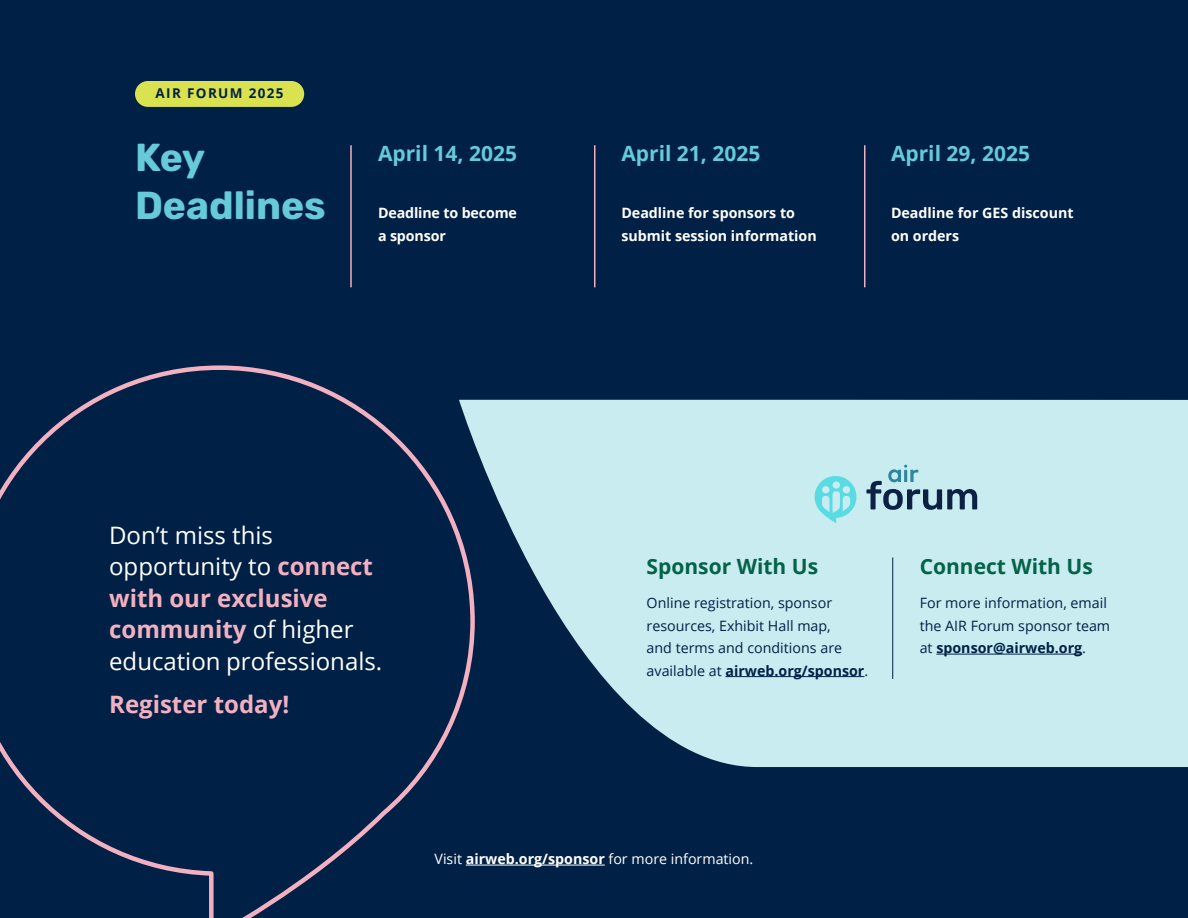
<style>
.page{position:relative;width:1188px;height:918px;background:#002145}
.page>*{position:absolute;margin:0;border:0;box-sizing:border-box;transform-origin:0 0}
.Headline{font:700 39px/48px "Rubik";color:#66cad8}
.Subhead{font:24px/31.5px "Open Sans";color:#fff}
.Subhead-2{font:700 24px "Open Sans";color:#f3b0c1}
.Subhead-3{font:700 21px "Open Sans";color:#66cad8}
.Subhead-4{font:700 21px "Open Sans";color:#046247}
.Body{font:14.25px/22.5px "Open Sans";color:#002145}
.Body-2{font:700 14.25px/22.5px "Open Sans";color:#fff}
.Body-3{font:14.25px "Open Sans";color:#fff}
.t1{font:700 13.5px "Open Sans";letter-spacing:.1em;color:#002145}
.s1{font-weight:700;color:#f3b0c1}
.s2{font-weight:700}
</style>
<div class="page">
<svg style="left:477px;top:400px;width:711px;height:367px;background:#b2d5dd"></svg>
<hr style="left:936px;top:654px;width:146px;height:1px;background:#002145">
<hr style="left:725px;top:676px;width:139px;height:1px;background:#002145">
<hr style="left:892px;top:557px;width:1px;height:122px;background:#002145">
<svg style="left:0;top:365px;width:477px;height:553px"></svg>
<hr style="left:350px;top:145px;width:2px;height:142px;background:#f3b0c1">
<hr style="left:594px;top:145px;width:2px;height:142px;background:#f3b0c1">
<hr style="left:864px;top:145px;width:2px;height:142px;background:#f3b0c1">
<hr style="left:466px;top:865px;width:139px;height:1px;background:#fff">
<div style="left:135px;top:81px;width:169px;height:26px;background:#dae250;border-radius:13px"></div>
<svg style="left:815px;top:476px;width:41px;height:47px;background:#91e3e9"></svg>
<svg style="left:866px;top:465px;width:111px;height:45px"></svg>
<p class="t1" style="left:156px;top:84px;width:130px">AIR FORUM 2025</p>
<p class="Headline" style="left:135px;top:135px;width:192px">Key<br>Deadlines</p>
<p class="Subhead-3" style="left:378px;top:139px;width:141px">April 14, 2025</p>
<p class="Body-2" style="left:378px;top:202px;width:141px">Deadline to become a sponsor</p>
<p class="Subhead-3" style="left:621px;top:139px;width:141px">April 21, 2025</p>
<p class="Body-2" style="left:621px;top:202px;width:197px">Deadline for sponsors to submit session information</p>
<p class="Subhead-3" style="left:891px;top:139px;width:141px">April 29, 2025</p>
<p class="Body-2" style="left:891px;top:202px;width:184px">Deadline for GES discount on orders</p>
<p class="Subhead" style="left:109px;top:519px;width:275px">Don’t miss this opportunity to <span class="s1">connect with our exclusive community</span> of higher education professionals.</p>
<p class="Subhead-2" style="left:109px;top:688px;width:182px">Register today!</p>
<p class="Subhead-4" style="left:647px;top:551px;width:173px">Sponsor With Us</p>
<p class="Body" style="left:647px;top:591px;width:223px">Online registration, sponsor resources, Exhibit Hall map,<br>and terms and conditions are available at <span class="s2">airweb.org/sponsor</span>.</p>
<p class="Subhead-4" style="left:920px;top:551px;width:175px">Connect With Us</p>
<p class="Body" style="left:920px;top:591px;width:192px">For more information, email the AIR Forum sponsor team at <span class="s2">sponsor@airweb.org</span>.</p>
<p class="Body-3" style="left:435px;top:849px;width:320px">Visit <span class="s2">airweb.org/sponsor</span> for more information.</p>
</div>
